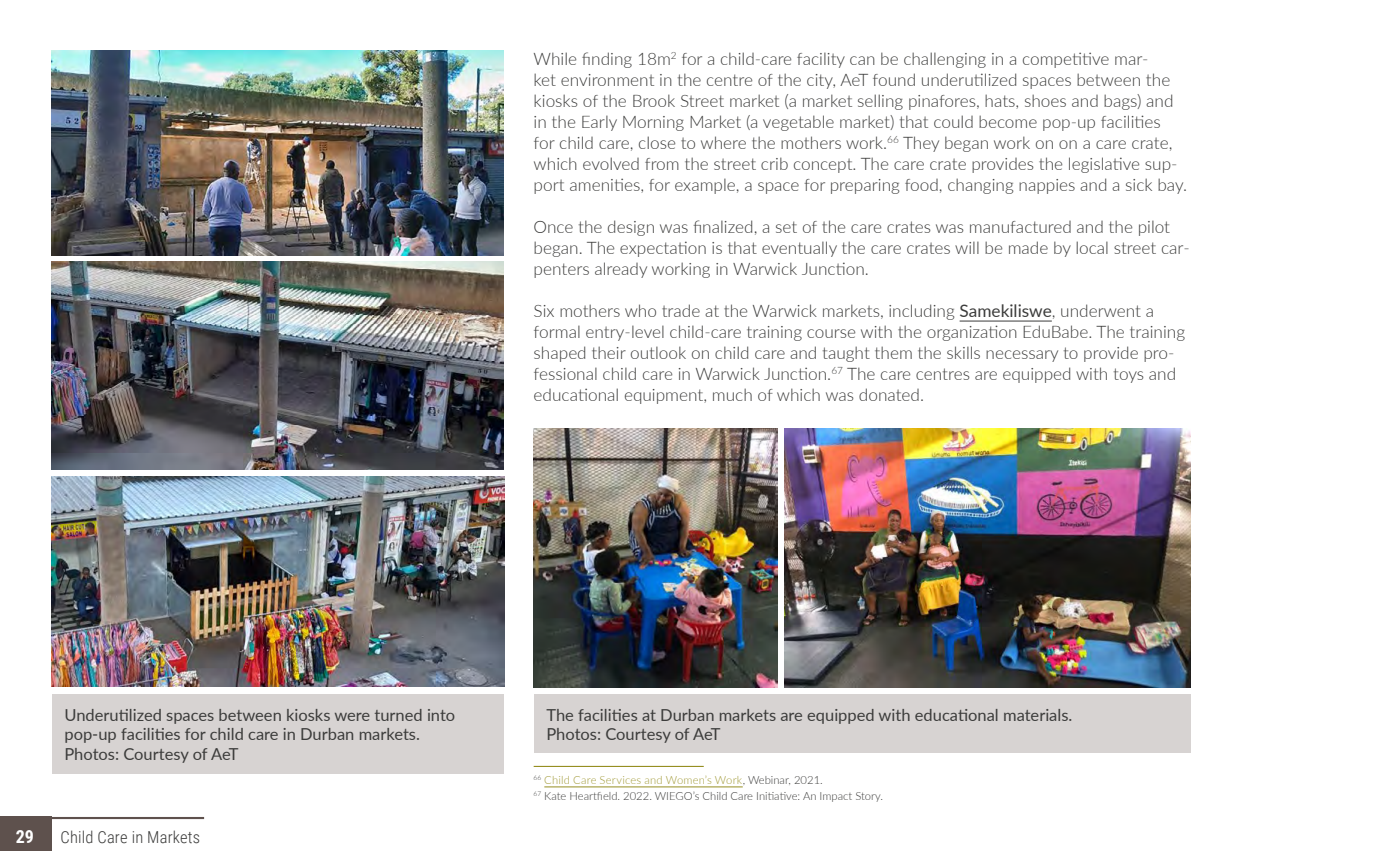
<style>
.page{position:relative;width:1382px;height:851px;background:#fff}
.page>*{position:absolute;margin:0;border:0;box-sizing:border-box;transform-origin:0 0}
.t1{font:700 18px "Roboto Condensed";color:#fff}
.t2{font:300 17.25px/21px "Lato";color:#3c3c3b}
.t3{font:16.5px/19.8px "Lato";color:#3c3c3b}
.t4{font:300 16.5px "Roboto Condensed";letter-spacing:.01em;color:#3c3c3b}
.t5{font:300 11.25px/15.6px "Lato";color:#3c3c3b}
.s1{font-weight:400}
.s2{color:#a19a38}
</style>
<div class="page">
<div style="left:0;top:816px;width:51px;height:34px;background:#5e514d"></div>
<hr style="left:39px;top:816px;width:165px;height:3px;background:#5e514d">
<img style="left:51px;top:476px;width:453px;height:210px">
<img style="left:52px;top:51px;width:452px;height:204px">
<img style="left:52px;top:261px;width:451px;height:209px">
<div style="left:52px;top:694px;width:451px;height:79px;background:#d7d3d2"></div>
<hr style="left:960px;top:320px;width:92px;height:1px;background:#3c3c3b">
<hr style="left:534px;top:765px;width:170px;height:1px;background:#968f22">
<hr style="left:544px;top:786px;width:199px;height:1px;background:#968f22">
<img style="left:784px;top:428px;width:407px;height:259px">
<img style="left:534px;top:428px;width:243px;height:259px">
<div style="left:534px;top:694px;width:657px;height:59px;background:#d7d3d2"></div>
<p class="t2" style="left:534px;top:47px;width:655px">While finding 18m<sup>2</sup> for a child-care facility can be challenging in a competitive mar-<br>ket environment in the centre of the city, AeT found underutilized spaces between the kiosks of the Brook Street market (a market selling pinafores, hats, shoes and bags) and in the Early Morning Market (a vegetable market) that could become pop-up facilities<br>for child care, close to where the mothers work.<sup>66</sup> They began work on on a care crate, which evolved from the street crib concept. The care crate provides the legislative sup&shy;port amenities, for example, a space for preparing food, changing nappies and a sick bay.</p>
<p class="t2" style="left:534px;top:215px;width:658px">Once the design was finalized, a set of the care crates was manufactured and the pilot began. The expectation is that eventually the care crates will be made by local street car&shy;penters already working in Warwick Junction.</p>
<p class="t2" style="left:534px;top:299px;width:653px">Six mothers who trade at the Warwick markets, including <span class="s1">Samekiliswe</span>, underwent a formal entry-level child-care training course with the organization EduBabe. The training shaped their outlook on child care and taught them the skills necessary to provide pro&shy;fessional child care in Warwick Junction.<sup>67</sup> The care centres are equipped with toys and educational equipment, much of which was donated.</p>
<p class="t3" style="left:64px;top:704px;width:392px">Underutilized spaces between kiosks were turned into pop-up facilities for child care in Durban markets.<br>Photos: Courtesy of AeT</p>
<p class="t1" style="left:16px;top:823px;width:20px">29</p>
<p class="t4" style="left:61px;top:825px;width:141px">Child Care in Markets</p>
<p class="t3" style="left:546px;top:704px;width:527px">The facilities at Durban markets are equipped with educational materials.<br>Photos: Courtesy of AeT</p>
<p class="t5" style="left:534px;top:771px;width:351px"><sup>66</sup> <span class="s2">Child Care Services and Women’s Work</span>, Webinar, 2021.<br><sup>67</sup> Kate Heartfield. 2022. WIEGO’s Child Care Initiative: An Impact Story.</p>
</div>
